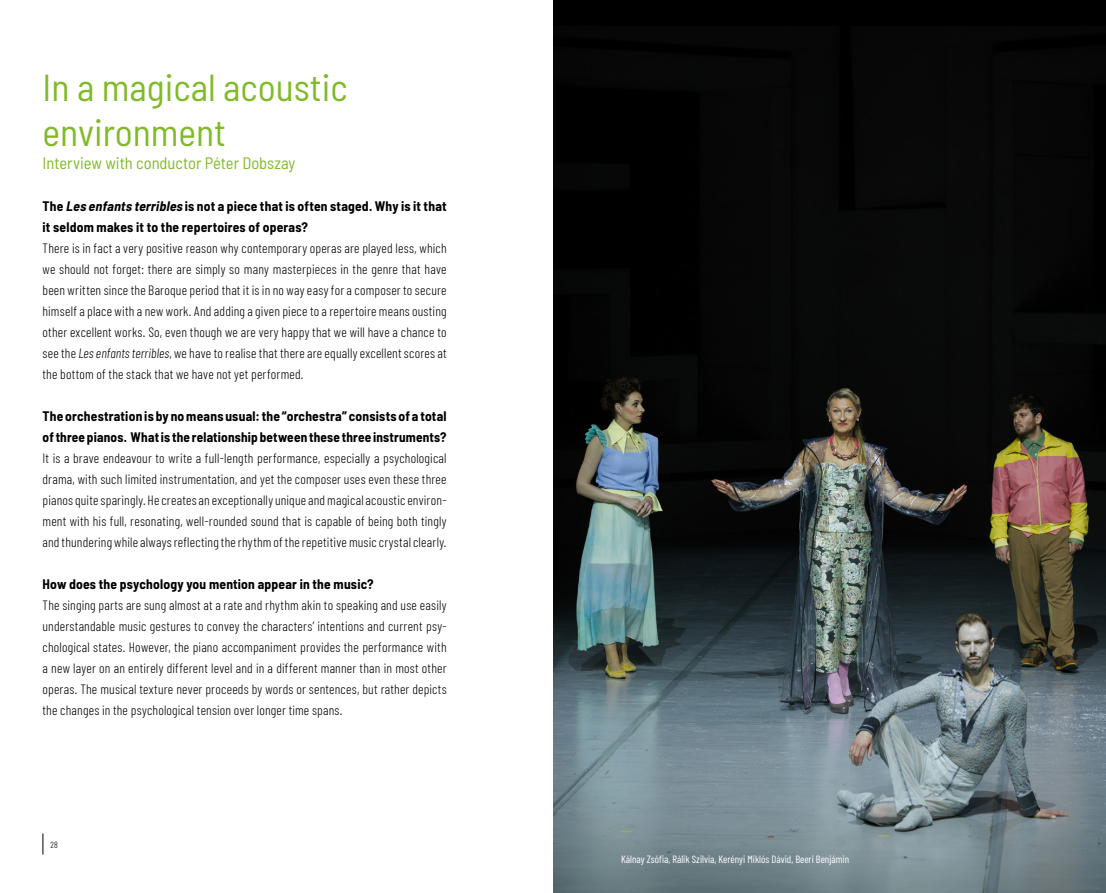
<style>
.page{position:relative;width:1106px;height:893px;background:#fff}
.page>*{position:absolute;margin:0;border:0;box-sizing:border-box;transform-origin:0 0}
.t1{font:semi-condensed 37.5px/45px "Barlow";color:#80ba27}
.t2{font:semi-condensed 16.5px "Barlow";color:#80ba27}
.t3{font:300 13.5px/21px "Barlow Condensed";letter-spacing:.015em;color:#000;text-align:justify}
.t4{font:700 semi-condensed 13.5px/21px "Barlow";letter-spacing:.015em;color:#000}
.t5{font:10.5px "Barlow Condensed";color:#fff}
.t6{font:300 9px "Barlow Condensed";color:#000}
.s1{font-style:italic}
</style>
<div class="page">
<svg style="left:43px;top:833px;width:1px;height:22px"></svg>
<div style="left:553px;top:0;width:553px;height:893px;background:#000"></div>
<img style="left:553px;top:138px;width:553px;height:755px">
<hr style="left:553px;top:0;width:1px;height:816px;background:#e6007d">
<h1 class="t1" style="left:43px;top:63px;width:307px">In a magical acoustic environment</h1>
<p class="t2" style="left:43px;top:151px;width:254px">Interview with conductor Péter Dobszay</p>
<p class="t4" style="left:43px;top:195px;width:405px">The <span class="s1">Les enfants terribles</span> is not a piece that is often staged. Why is it that it seldom makes it to the repertoires of operas?</p>
<p class="t3" style="left:43px;top:237px;width:405px">There is in fact a very positive reason why contemporary operas are played less, which we should not forget: there are simply so many masterpieces in the genre that have been written since the Baroque period that it is in no way easy for a composer to secure himself a place with a new work. And adding a given piece to a repertoire means ousting other excellent works. So, even though we are very happy that we will have a chance to see the <span class="s1">Les enfants terribles</span>, we have to realise that there are equally excellent scores at the bottom of the stack that we have not yet performed.</p>
<p class="t4" style="left:43px;top:405px;width:405px">The orchestration is by no means usual: the “orchestra” consists of a total of three pianos. What is the relationship between these three instruments?</p>
<p class="t3" style="left:43px;top:447px;width:405px">It is a brave endeavour to write a full-length performance, especially a psychological drama, with such limited instrumentation, and yet the composer uses even these three pianos quite sparingly. He creates an exceptionally unique and magical acoustic environ&shy;ment with his full, resonating, well-rounded sound that is capable of being both tingly and thundering while always reflecting the rhythm of the repetitive music crystal clearly.</p>
<p class="t4" style="left:43px;top:573px;width:333px">How does the psychology you mention appear in the music?</p>
<p class="t3" style="left:43px;top:594px;width:405px">The singing parts are sung almost at a rate and rhythm akin to speaking and use easily understandable music gestures to convey the characters’ intentions and current psy&shy;chological states. However, the piano accompaniment provides the performance with a new layer on an entirely different level and in a different manner than in most other operas. The musical texture never proceeds by words or sentences, but rather depicts the changes in the psychological tension over longer time spans.</p>
<p class="t6" style="left:51px;top:839px;width:8px">82 4</p>
<p class="t5" style="left:621px;top:852px;width:230px">Kálnay Zsófia, Rálik Szilvia, Kerényi Miklós Dávid, Beeri Benjámin</p>
</div>
